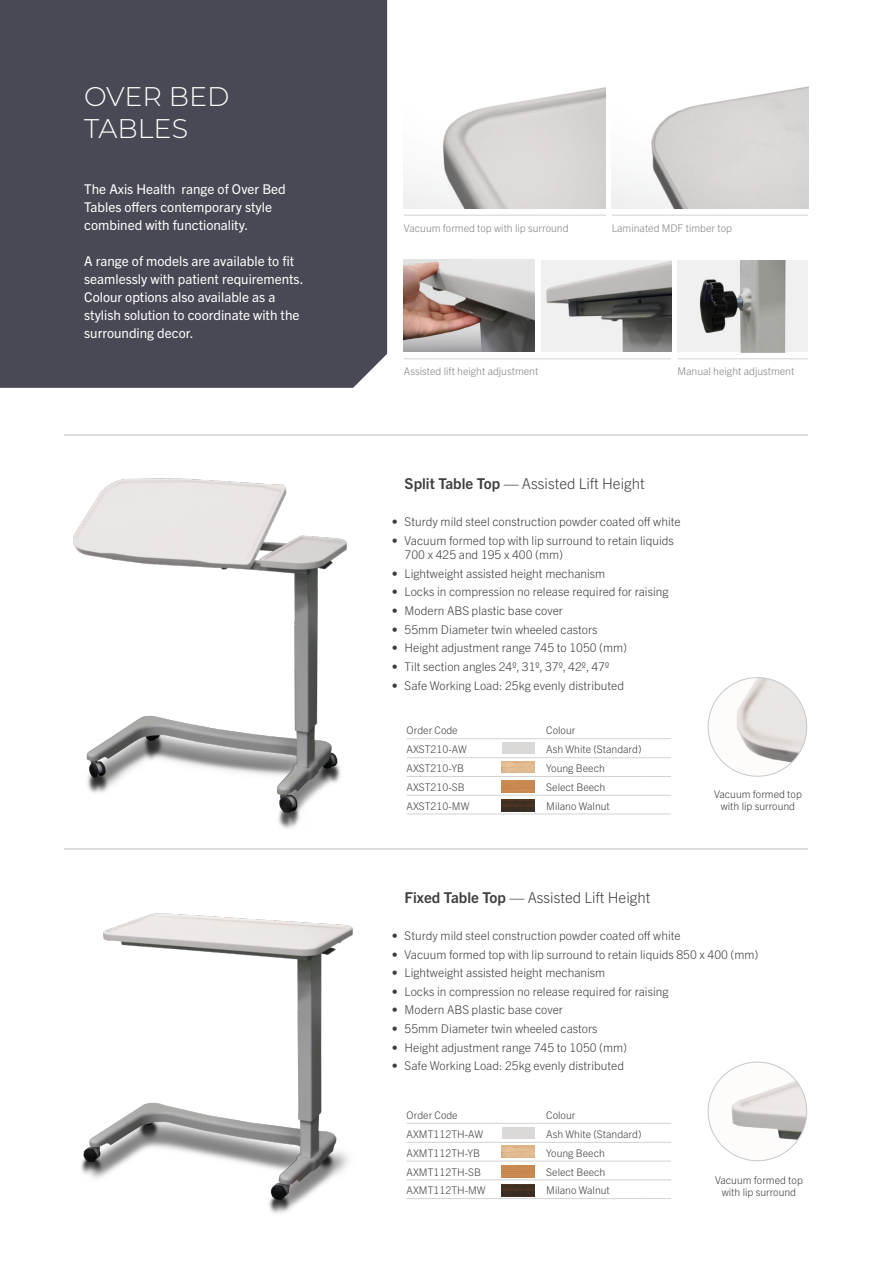
<style>
.page{position:relative;width:893px;height:1263px;background:#fff}
.page>*{position:absolute;margin:0;border:0;box-sizing:border-box;transform-origin:0 0}
.t1{font:300 27px "Montserrat";color:#fff}
.Product_Code{font:300 15px "Trade Gothic Next LT Pro";color:#3e3e3f}
.t2{font:13.5px/18px "Trade Gothic Next LT Pro";color:#fff}
.t3{font:300 12px/14.4px "Trade Gothic Next LT Pro";color:#3e3e3f}
.t4{font:300 10.5px/12.6px "Trade Gothic Next LT Pro";color:#3e3e3f;text-align:center}
.t5{font:300 10.5px "Trade Gothic Next LT Pro";color:#808285}
.s1{font-weight:700}
</style>
<div class="page">
<div style="left:0;top:0;width:387px;height:388px;background:#484954"></div>
<hr style="left:64px;top:435px;width:744px;height:1px;background:#bcbdc0">
<hr style="left:64px;top:849px;width:744px;height:1px;background:#bcbdc0">
<svg style="left:678px;top:260px;width:130px;height:91px;fill:#efefef"></svg>
<hr style="left:404px;top:359px;width:267px;height:1px;background:#d1d2d4">
<hr style="left:404px;top:215px;width:202px;height:1px;background:#d1d2d4">
<hr style="left:678px;top:359px;width:130px;height:1px;background:#d1d2d4">
<hr style="left:612px;top:215px;width:196px;height:1px;background:#d1d2d4">
<hr style="left:407px;top:738px;width:131px;height:1px;background:#d1d2d4">
<hr style="left:542px;top:738px;width:101px;height:1px;background:#d1d2d4">
<hr style="left:407px;top:757px;width:131px;height:1px;background:#d1d2d4">
<hr style="left:542px;top:757px;width:101px;height:1px;background:#d1d2d4">
<hr style="left:407px;top:776px;width:131px;height:1px;background:#d1d2d4">
<hr style="left:542px;top:776px;width:101px;height:1px;background:#d1d2d4">
<hr style="left:407px;top:795px;width:131px;height:1px;background:#d1d2d4">
<hr style="left:542px;top:795px;width:101px;height:1px;background:#d1d2d4">
<hr style="left:407px;top:814px;width:131px;height:1px;background:#d1d2d4">
<hr style="left:542px;top:814px;width:101px;height:1px;background:#d1d2d4">
<svg style="left:643px;top:738px;width:28px;height:1px"></svg>
<svg style="left:643px;top:757px;width:28px;height:1px"></svg>
<svg style="left:643px;top:776px;width:28px;height:1px"></svg>
<svg style="left:643px;top:795px;width:28px;height:1px"></svg>
<svg style="left:643px;top:814px;width:28px;height:1px"></svg>
<hr style="left:407px;top:1123px;width:131px;height:1px;background:#d1d2d4">
<hr style="left:542px;top:1123px;width:101px;height:1px;background:#d1d2d4">
<hr style="left:407px;top:1142px;width:131px;height:1px;background:#d1d2d4">
<hr style="left:542px;top:1142px;width:101px;height:1px;background:#d1d2d4">
<hr style="left:407px;top:1161px;width:131px;height:1px;background:#d1d2d4">
<hr style="left:542px;top:1161px;width:101px;height:1px;background:#d1d2d4">
<hr style="left:407px;top:1179px;width:131px;height:1px;background:#d1d2d4">
<hr style="left:542px;top:1179px;width:101px;height:1px;background:#d1d2d4">
<hr style="left:407px;top:1198px;width:131px;height:1px;background:#d1d2d4">
<hr style="left:542px;top:1198px;width:101px;height:1px;background:#d1d2d4">
<svg style="left:643px;top:1123px;width:28px;height:1px"></svg>
<svg style="left:643px;top:1142px;width:28px;height:1px"></svg>
<svg style="left:643px;top:1161px;width:28px;height:1px"></svg>
<svg style="left:643px;top:1179px;width:28px;height:1px"></svg>
<svg style="left:643px;top:1198px;width:28px;height:1px"></svg>
<img style="left:502px;top:800px;width:32px;height:12px">
<img style="left:502px;top:1184px;width:32px;height:12px">
<img style="left:502px;top:781px;width:32px;height:11px">
<img style="left:502px;top:1165px;width:32px;height:12px">
<img style="left:502px;top:761px;width:32px;height:12px">
<img style="left:502px;top:1146px;width:32px;height:11px">
<div style="left:502px;top:742px;width:32px;height:12px;background:#dcd8d7"></div>
<div style="left:502px;top:1127px;width:32px;height:11px;background:#dcd8d7"></div>
<svg style="left:541px;top:260px;width:130px;height:91px"></svg>
<img style="left:73px;top:478px;width:274px;height:351px">
<img style="left:64px;top:848px;width:312px;height:366px">
<img style="left:708px;top:1062px;width:99px;height:99px;border-radius:49px">
<img style="left:708px;top:678px;width:99px;height:98px;border-radius:49px">
<img style="left:404px;top:87px;width:202px;height:121px">
<img style="left:612px;top:86px;width:196px;height:122px">
<img style="left:404px;top:259px;width:130px;height:92px">
<p class="t1" style="left:84px;top:78px;width:147px">OVER BED</p>
<p class="t1" style="left:84px;top:110px;width:105px">TABLES</p>
<p class="t2" style="left:84px;top:179px;width:203px">The Axis Health range of Over Bed<br>Tables offers contemporary style combined with functionality.</p>
<p class="t2" style="left:84px;top:251px;width:221px">A range of models are available to fit seamlessly with patient requirements.<br>Colour options also available as a stylish solution to coordinate with the surrounding decor.</p>
<p class="t5" style="left:404px;top:220px;width:166px">Vacuum formed top with lip surround</p>
<p class="t5" style="left:612px;top:220px;width:122px">Laminated MDF timber top</p>
<p class="t5" style="left:404px;top:364px;width:136px">Assisted lift height adjustment</p>
<p class="t5" style="left:678px;top:364px;width:118px">Manual height adjustment</p>
<p class="Product_Code" style="left:405px;top:473px;width:242px"><span class="s1">Split Table Top</span> — Assisted Lift Height</p>
<p class="t3" style="left:392px;top:514px;width:290px">• Sturdy mild steel construction powder coated off white</p>
<p class="t3" style="left:405px;top:532px;width:271px;text-indent:-13px">• Vacuum formed top with lip surround to retain liquids<br>700 x 425 and 195 x 400 (mm)</p>
<p class="t3" style="left:392px;top:565px;width:215px">• Lightweight assisted height mechanism</p>
<p class="t3" style="left:392px;top:584px;width:278px">• Locks in compression no release required for raising</p>
<p class="t3" style="left:392px;top:603px;width:173px">• Modern ABS plastic base cover</p>
<p class="t3" style="left:392px;top:621px;width:207px">• 55mm Diameter twin wheeled castors</p>
<p class="t3" style="left:392px;top:640px;width:237px">• Height adjustment range 745 to 1050 (mm)</p>
<p class="t3" style="left:392px;top:659px;width:219px">• Tilt section angles 24º, 31º, 37º, 42º, 47º</p>
<p class="t3" style="left:392px;top:677px;width:234px">• Safe Working Load: 25kg evenly distributed</p>
<p class="t4" style="left:407px;top:723px;width:53px">Order Code</p>
<p class="t4" style="left:546px;top:723px;width:31px">Colour</p>
<p class="t4" style="left:407px;top:742px;width:62px">AXST210-AW</p>
<p class="t4" style="left:546px;top:742px;width:97px">Ash White (Standard)</p>
<p class="t4" style="left:407px;top:761px;width:59px">AXST210-YB</p>
<p class="t4" style="left:546px;top:761px;width:60px">Young Beech</p>
<p class="t4" style="left:407px;top:780px;width:60px">AXST210-SB</p>
<p class="t4" style="left:546px;top:780px;width:61px">Select Beech</p>
<p class="t4" style="left:407px;top:799px;width:64px">AXST210-MW</p>
<p class="t4" style="left:546px;top:799px;width:65px">Milano Walnut</p>
<p class="t4" style="left:714px;top:787px;width:89px">Vacuum formed top with lip surround</p>
<p class="Product_Code" style="left:405px;top:887px;width:247px"><span class="s1">Fixed Table Top</span> — Assisted Lift Height</p>
<p class="t3" style="left:392px;top:927px;width:290px">• Sturdy mild steel construction powder coated off white</p>
<p class="t3" style="left:392px;top:946px;width:368px">• Vacuum formed top with lip surround to retain liquids 850 x 400 (mm)</p>
<p class="t3" style="left:392px;top:965px;width:215px">• Lightweight assisted height mechanism</p>
<p class="t3" style="left:392px;top:983px;width:278px">• Locks in compression no release required for raising</p>
<p class="t3" style="left:392px;top:1002px;width:173px">• Modern ABS plastic base cover</p>
<p class="t3" style="left:392px;top:1021px;width:207px">• 55mm Diameter twin wheeled castors</p>
<p class="t3" style="left:392px;top:1039px;width:237px">• Height adjustment range 745 to 1050 (mm)</p>
<p class="t3" style="left:392px;top:1058px;width:234px">• Safe Working Load: 25kg evenly distributed</p>
<p class="t4" style="left:407px;top:1108px;width:53px">Order Code</p>
<p class="t4" style="left:546px;top:1108px;width:31px">Colour</p>
<p class="t4" style="left:407px;top:1127px;width:78px">AXMT112TH-AW</p>
<p class="t4" style="left:546px;top:1127px;width:97px">Ash White (Standard)</p>
<p class="t4" style="left:407px;top:1146px;width:75px">AXMT112TH-YB</p>
<p class="t4" style="left:546px;top:1146px;width:60px">Young Beech</p>
<p class="t4" style="left:407px;top:1165px;width:76px">AXMT112TH-SB</p>
<p class="t4" style="left:546px;top:1165px;width:61px">Select Beech</p>
<p class="t4" style="left:407px;top:1183px;width:80px">AXMT112TH-MW</p>
<p class="t4" style="left:546px;top:1183px;width:65px">Milano Walnut</p>
<p class="t4" style="left:715px;top:1173px;width:89px">Vacuum formed top with lip surround</p>
</div>
